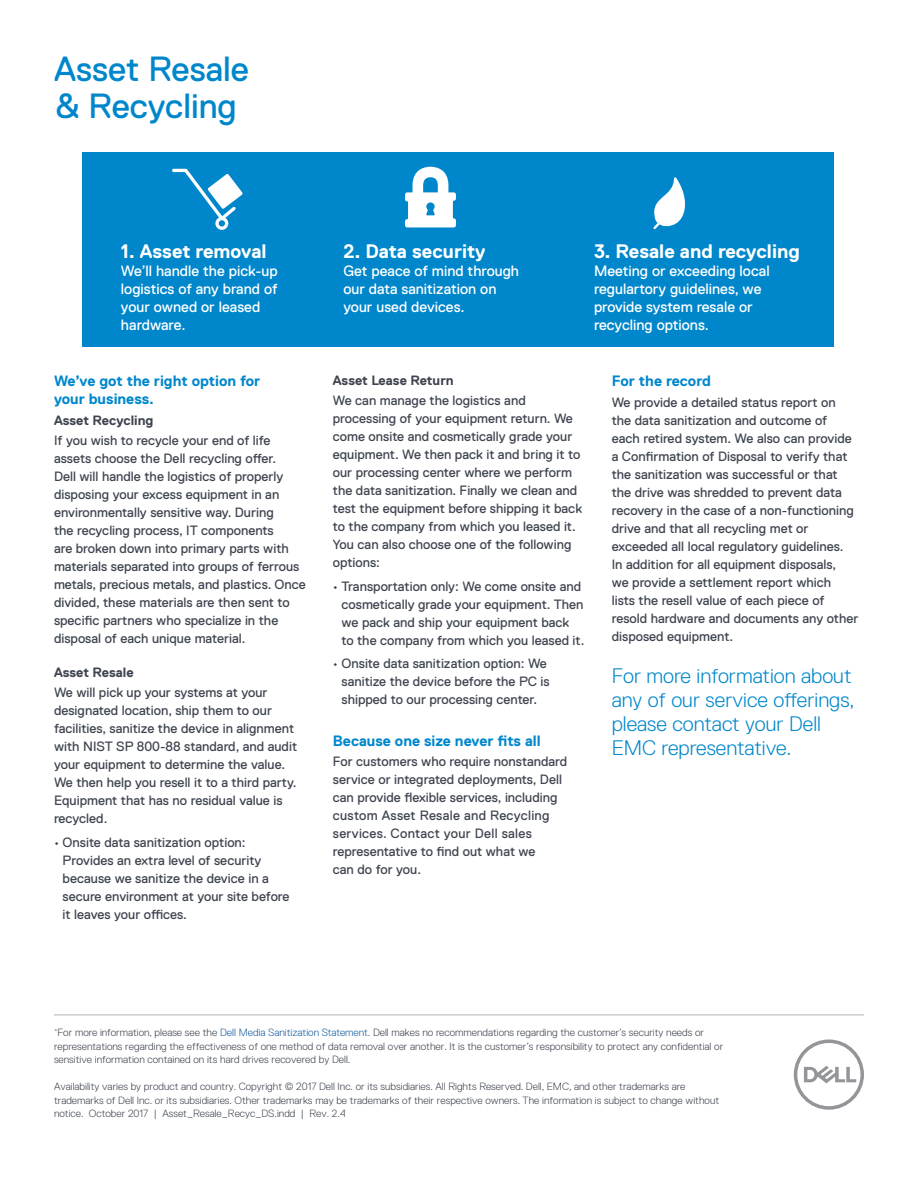
<style>
.page{position:relative;width:918px;height:1188px;background:#fff}
.page>*{position:absolute;margin:0;border:0;box-sizing:border-box;transform-origin:0 0}
.Body_Copy{font:34.95px "Dell Replica";color:#0087cb}
.Body_Heading{font:300 21px/24px "Dell Replica";color:#0087cb}
.Body_Copy-2{font:700 19.5px "Dell Replica";color:#fff}
.Body_Copy-3{font:15px/18px "Dell Replica";color:#fff}
.Last_page_body_headi{font:700 15px/18px "Dell Replica";color:#0087cb}
.Body_Heading-2{font:700 15px "Dell Replica";color:#0087cb}
.Body_Copy-4{font:13.5px/18px "Dell Replica";color:#3e444f}
.Last_page_Body_copy{font:13.5px/18px "Dell Replica";color:#3e444f}
.Last_page_Body_copy-2{font:700 13.5px "Dell Replica";color:#3e444f}
.t1{font:300 10.5px/13.2px "Dell Replica";color:#3e444f}
.s1{color:#175d9e}
</style>
<div class="page">
<svg style="left:794px;top:1040px;width:70px;height:70px"></svg>
<hr style="left:54px;top:1015px;width:810px;height:1px;background:#aeb3b8">
<div style="left:82px;top:152px;width:752px;height:194px;background:#0087cb"></div>
<svg style="left:172px;top:169px;width:71px;height:61px"></svg>
<svg style="left:405px;top:167px;width:51px;height:60px"></svg>
<svg style="left:653px;top:177px;width:32px;height:52px"></svg>
<p class="Body_Copy" style="left:54px;top:49px;width:197px">Asset Resale</p>
<p class="Body_Copy" style="left:54px;top:87px;width:184px">&amp; Recycling</p>
<p class="Body_Copy-2" style="left:121px;top:241px;width:147px">1. Asset removal</p>
<p class="Body_Copy-3" style="left:121px;top:262px;width:158px">We’ll handle the pick-up logistics of any brand of your owned or leased hardware.</p>
<p class="Last_page_body_headi" style="left:54px;top:372px;width:208px">We’ve got the right option for your business.</p>
<p class="Last_page_Body_copy-2" style="left:54px;top:412px;width:101px">Asset Recycling</p>
<p class="Last_page_Body_copy" style="left:54px;top:431px;width:253px">If you wish to recycle your end of life assets choose the Dell recycling offer.<br>Dell will handle the logistics of properly disposing your excess equipment in an environmentally sensitive way. During<br>the recycling process, IT components<br>are broken down into primary parts with materials separated into groups of ferrous metals, precious metals, and plastics. Once divided, these materials are then sent to specific partners who specialize in the disposal of each unique material.</p>
<p class="Last_page_Body_copy-2" style="left:54px;top:665px;width:81px">Asset Resale</p>
<p class="Last_page_Body_copy" style="left:54px;top:683px;width:245px">We will pick up your systems at your designated location, ship them to our facilities, sanitize the device in alignment with NIST SP 800-88 standard, and audit your equipment to determine the value.<br>We then help you resell it to a third party.<br>Equipment that has no residual value is recycled.</p>
<p class="Body_Copy-4" style="left:63px;top:833px;width:228px;text-indent:-9px">• Onsite data sanitization option:<br>Provides an extra level of security because we sanitize the device in a secure environment at your site before it leaves your offices.</p>
<p class="Body_Copy-2" style="left:343px;top:241px;width:144px">2. Data security</p>
<p class="Body_Copy-3" style="left:343px;top:262px;width:177px">Get peace of mind through our data sanitization on your used devices.</p>
<p class="Body_Copy-2" style="left:594px;top:241px;width:207px">3. Resale and recycling</p>
<p class="Body_Copy-3" style="left:594px;top:262px;width:177px">Meeting or exceeding local regulartory guidelines, we provide system resale or recycling options.</p>
<p class="Last_page_Body_copy-2" style="left:333px;top:373px;width:122px">Asset Lease Return</p>
<p class="Body_Copy-4" style="left:333px;top:392px;width:251px">We can manage the logistics and processing of your equipment return. We come onsite and cosmetically grade your equipment. We then pack it and bring it to our processing center where we perform the data sanitization. Finally we clean and test the equipment before shipping it back to the company from which you leased it.<br>You can also choose one of the following options:</p>
<p class="Body_Copy-4" style="left:342px;top:577px;width:244px;text-indent:-9px">• Transportation only: We come onsite and cosmetically grade your equipment. Then we pack and ship your equipment back to the company from which you leased it.</p>
<p class="Body_Copy-4" style="left:342px;top:655px;width:210px;text-indent:-9px">• Onsite data sanitization option: We sanitize the device before the PC is shipped to our processing center.</p>
<p class="Body_Heading-2" style="left:333px;top:732px;width:209px">Because one size never fits all</p>
<p class="Body_Copy-4" style="left:333px;top:752px;width:236px">For customers who require nonstandard service or integrated deployments, Dell can provide flexible services, including custom Asset Resale and Recycling services. Contact your Dell sales representative to find out what we<br>can do for you.</p>
<p class="Body_Heading-2" style="left:612px;top:373px;width:101px">For the record</p>
<p class="Body_Copy-4" style="left:612px;top:393px;width:248px">We provide a detailed status report on the data sanitization and outcome of each retired system. We also can provide a Confirmation of Disposal to verify that the sanitization was successful or that the drive was shredded to prevent data recovery in the case of a non-functioning drive and that all recycling met or exceeded all local regulatory guidelines.<br>In addition for all equipment disposals,<br>we provide a settlement report which<br>lists the resell value of each piece of resold hardware and documents any other disposed equipment.</p>
<p class="Body_Heading" style="left:612px;top:663px;width:244px">For more information about any of our service offerings, please contact your Dell<br>EMC representative.</p>
<p class="t1" style="left:54px;top:1026px;width:671px"><sup>*</sup>For more information, please see the <span class="s1">Dell Media Sanitization Statement</span>. Dell makes no recommendations regarding the customer’s security needs or representations regarding the effectiveness of one method of data removal over another. It is the customer’s responsibility to protect any confidential or sensitive information contained on its hard drives recovered by Dell.</p>
<p class="t1" style="left:54px;top:1080px;width:667px">Availability varies by product and country. Copyright © 2017 Dell Inc. or its subsidiaries. All Rights Reserved. Dell, EMC, and other trademarks are trademarks of Dell Inc. or its subsidiaries. Other trademarks may be trademarks of their respective owners. The information is subject to change without notice. October 2017 | Asset_Resale_Recyc_DS.indd | Rev. 2.4</p>
</div>
